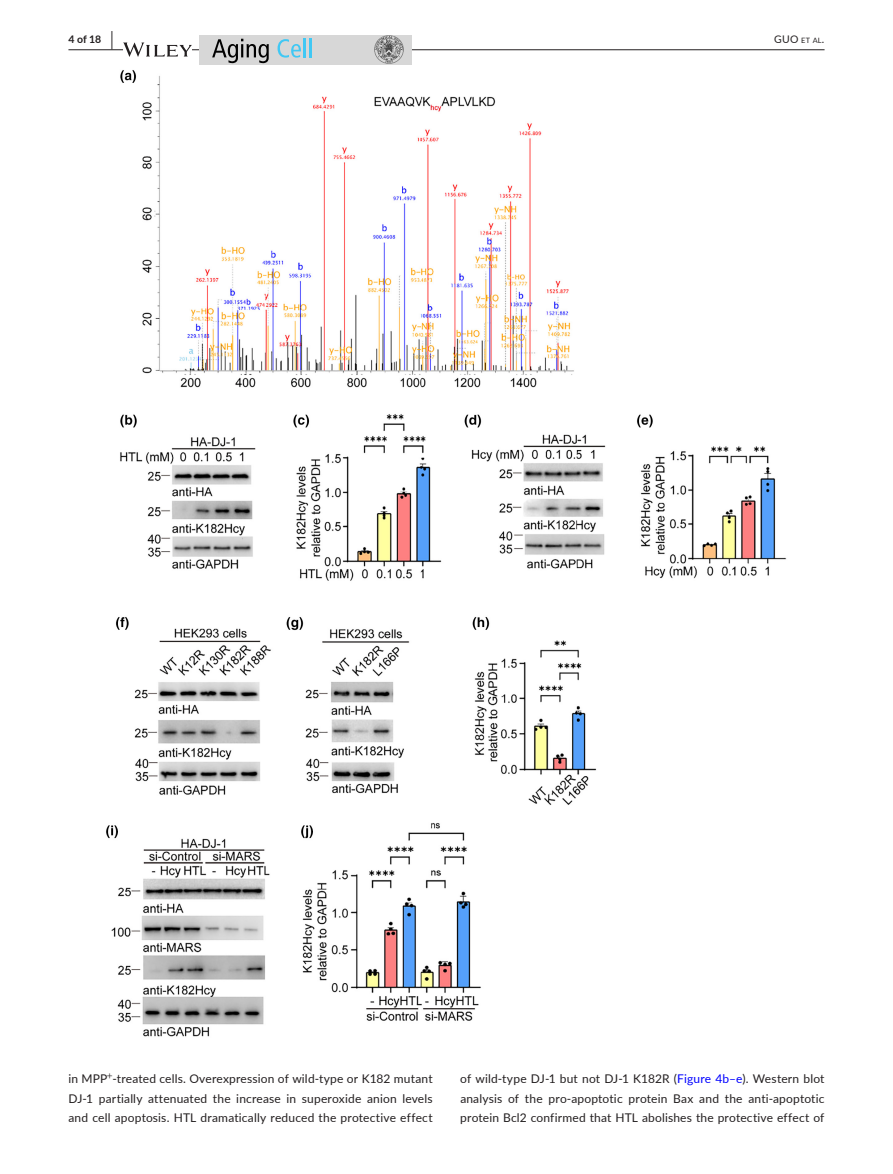
<style>
.page{position:relative;width:893px;height:1174px;background:#fff}
.page>*{position:absolute;margin:0;border:0;box-sizing:border-box;transform-origin:0 0}
.t1{font:12px/19.5px "Lato";letter-spacing:.015em;color:#231f20;text-align:justify}
.t2{font:10.5px "Lato";color:#231f20}
.t3{font:700 10.5px "Lato";color:#231f20}
.s1{font-size:19.5px}
.s2{font-size:7.35px}
.s3{color:#00f}
</style>
<div class="page">
<hr style="left:68px;top:49px;width:756px;height:1px;background:#231f20">
<svg style="left:123px;top:42px;width:69px;height:15px"></svg>
<div style="left:200px;top:35px;width:212px;height:29px;background:#d7d7d7"></div>
<svg style="left:212px;top:39px;width:57px;height:24px"></svg>
<svg style="left:278px;top:38px;width:33px;height:20px"></svg>
<img style="left:375px;top:35px;width:28px;height:29px">
<img style="left:106px;top:70px;width:681px;height:967px">
<p class="t3" style="left:68px;top:31px;width:46px">4 of 18 <span class="s1">|</span></p>
<p class="t2" style="left:774px;top:31px;width:52px">GUO <span class="s2">et al</span>.</p>
<p class="t1" style="left:68px;top:1068px;width:366px">in MPP<sup>+</sup>-treated cells. Overexpression of wild-type or K182 mutant DJ-1 partially attenuated the increase in superoxide anion levels and cell apoptosis. HTL dramatically reduced the protective effect</p>
<p class="t1" style="left:460px;top:1068px;width:366px">of wild-type DJ-1 but not DJ-1 K182R (<span class="s3">Figure 4b–e</span>). Western blot analysis of the pro-apoptotic protein Bax and the anti-apoptotic protein Bcl2 confirmed that HTL abolishes the protective effect of</p>
</div>
